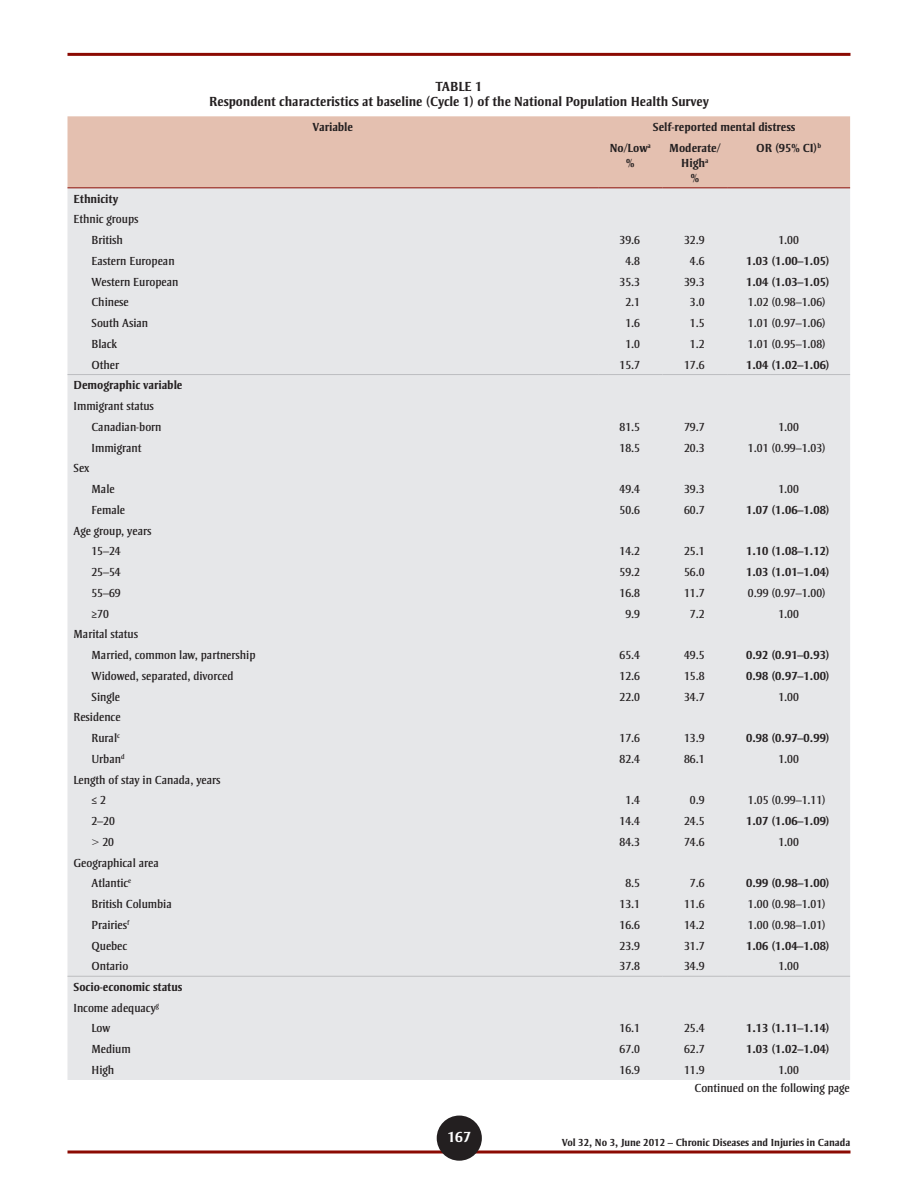
<style>
.page{position:relative;width:918px;height:1188px;background:#fff}
.page>*{position:absolute;margin:0;border:0;box-sizing:border-box;transform-origin:0 0}
.t1{font:700 15px "Strayhorn MT Std";color:#fff}
.t2{font:700 13.5px/15px "Strayhorn MT Std";color:#231f20;text-align:center}
.t3{font:12px/20.7px "Strayhorn MT Std";color:#231f20}
.t4{font:700 12px/15px "Strayhorn MT Std";color:#231f20;text-align:center}
.t5{font:700 10.5px "Strayhorn MT Std";color:#231f20}
</style>
<div class="page">
<svg style="left:68px;top:1150px;width:782px;height:4px;background:#a74640"></svg>
<hr style="left:68px;top:53px;width:782px;height:3px;background:#8b0a02">
<div style="left:437px;top:1116px;width:45px;height:45px;background:#231f20;border-radius:50%"></div>
<div style="left:68px;top:116px;width:782px;height:71px;background:#e4c0b0"></div>
<div style="left:68px;top:188px;width:782px;height:892px;background:#e6e7e9"></div>
<hr style="left:68px;top:187px;width:530px;height:1px;background:#8b0a02">
<hr style="left:598px;top:187px;width:65px;height:1px;background:#8b0a02">
<hr style="left:663px;top:187px;width:64px;height:1px;background:#8b0a02">
<hr style="left:727px;top:187px;width:43px;height:1px;background:#8b0a02">
<hr style="left:770px;top:187px;width:80px;height:1px;background:#8b0a02">
<hr style="left:68px;top:374px;width:530px;height:1px;background:#bcbdc0">
<hr style="left:598px;top:374px;width:65px;height:1px;background:#bcbdc0">
<hr style="left:663px;top:374px;width:64px;height:1px;background:#bcbdc0">
<hr style="left:68px;top:976px;width:530px;height:1px;background:#bcbdc0">
<hr style="left:598px;top:976px;width:65px;height:1px;background:#bcbdc0">
<hr style="left:663px;top:976px;width:64px;height:1px;background:#bcbdc0">
<hr style="left:727px;top:976px;width:43px;height:1px;background:#bcbdc0">
<hr style="left:770px;top:976px;width:80px;height:1px;background:#bcbdc0">
<hr style="left:727px;top:374px;width:43px;height:1px;background:#bcbdc0">
<hr style="left:770px;top:374px;width:80px;height:1px;background:#bcbdc0">
<p class="t4" style="left:74px;top:191px;width:46px">Ethnicity</p>
<p class="t3" style="left:74px;top:209px;width:67px;text-align:center">Ethnic groups<br>British</p>
<p class="t2" style="left:209px;top:79px;width:501px">Table 1<br>Respondent characteristics at baseline (Cycle 1) of the National Population Health Survey</p>
<p class="t4" style="left:313px;top:120px;width:42px">Variable</p>
<p class="t4" style="left:653px;top:120px;width:144px">Self-reported mental distress</p>
<p class="t4" style="left:610px;top:140px;width:43px">No/Low<sup>a </sup>%</p>
<p class="t4" style="left:669px;top:140px;width:53px">Moderate/<br>High<sup>a<br></sup>%</p>
<p class="t4" style="left:756px;top:140px;width:67px">OR (95% CI)<sup>b</sup></p>
<p class="t3" style="left:620px;top:230px;width:22px">39.6</p>
<p class="t3" style="left:684px;top:230px;width:22px">32.9</p>
<p class="t3" style="left:778px;top:230px;width:22px">1.00</p>
<p class="t3" style="left:92px;top:251px;width:85px">Eastern European</p>
<p class="t3" style="left:625px;top:251px;width:16px">4.8</p>
<p class="t3" style="left:690px;top:251px;width:16px">4.6</p>
<p class="t4" style="left:746px;top:253px;width:85px">1.03 (1.00–1.05)</p>
<p class="t3" style="left:92px;top:271px;width:88px">Western European</p>
<p class="t3" style="left:620px;top:271px;width:22px">35.3</p>
<p class="t3" style="left:684px;top:271px;width:22px">39.3</p>
<p class="t4" style="left:746px;top:274px;width:85px">1.04 (1.03–1.05)</p>
<p class="t3" style="left:92px;top:292px;width:39px">Chinese</p>
<p class="t3" style="left:625px;top:292px;width:16px">2.1</p>
<p class="t3" style="left:690px;top:292px;width:16px">3.0</p>
<p class="t3" style="left:748px;top:292px;width:79px">1.02 (0.98–1.06)</p>
<p class="t3" style="left:92px;top:313px;width:58px">South Asian</p>
<p class="t3" style="left:625px;top:313px;width:16px">1.6</p>
<p class="t3" style="left:690px;top:313px;width:16px">1.5</p>
<p class="t3" style="left:748px;top:313px;width:79px">1.01 (0.97–1.06)</p>
<p class="t3" style="left:92px;top:334px;width:27px">Black</p>
<p class="t3" style="left:625px;top:334px;width:16px">1.0</p>
<p class="t3" style="left:690px;top:334px;width:16px">1.2</p>
<p class="t3" style="left:748px;top:334px;width:79px">1.01 (0.95–1.08)</p>
<p class="t3" style="left:92px;top:354px;width:29px">Other</p>
<p class="t3" style="left:620px;top:354px;width:22px">15.7</p>
<p class="t3" style="left:684px;top:354px;width:22px">17.6</p>
<p class="t4" style="left:746px;top:357px;width:85px">1.04 (1.02–1.06)</p>
<p class="t4" style="left:74px;top:378px;width:110px">Demographic variable</p>
<p class="t3" style="left:92px;top:396px;width:72px;text-indent:-18px">Immigrant status<br>Canadian-born</p>
<p class="t3" style="left:620px;top:417px;width:22px">81.5</p>
<p class="t3" style="left:684px;top:417px;width:22px">79.7</p>
<p class="t3" style="left:778px;top:417px;width:22px">1.00</p>
<p class="t3" style="left:92px;top:437px;width:52px">Immigrant</p>
<p class="t3" style="left:620px;top:437px;width:22px">18.5</p>
<p class="t3" style="left:684px;top:437px;width:22px">20.3</p>
<p class="t3" style="left:748px;top:437px;width:79px">1.01 (0.99–1.03)</p>
<p class="t3" style="left:74px;top:458px;width:17px">Sex</p>
<p class="t3" style="left:92px;top:479px;width:25px">Male</p>
<p class="t3" style="left:620px;top:479px;width:22px">49.4</p>
<p class="t3" style="left:684px;top:479px;width:22px">39.3</p>
<p class="t3" style="left:778px;top:479px;width:22px">1.00</p>
<p class="t3" style="left:92px;top:500px;width:35px">Female</p>
<p class="t3" style="left:620px;top:500px;width:22px">50.6</p>
<p class="t3" style="left:684px;top:500px;width:22px">60.7</p>
<p class="t4" style="left:746px;top:502px;width:85px">1.07 (1.06–1.08)</p>
<p class="t3" style="left:92px;top:520px;width:61px;text-indent:-18px">Age group, years<br>15–24</p>
<p class="t3" style="left:620px;top:541px;width:22px">14.2</p>
<p class="t3" style="left:684px;top:541px;width:22px">25.1</p>
<p class="t4" style="left:746px;top:544px;width:85px">1.10 (1.08–1.12)</p>
<p class="t3" style="left:92px;top:562px;width:31px">25–54</p>
<p class="t3" style="left:620px;top:562px;width:22px">59.2</p>
<p class="t3" style="left:684px;top:562px;width:22px">56.0</p>
<p class="t4" style="left:746px;top:565px;width:85px">1.03 (1.01–1.04)</p>
<p class="t3" style="left:92px;top:583px;width:31px">55–69</p>
<p class="t3" style="left:620px;top:583px;width:22px">16.8</p>
<p class="t3" style="left:684px;top:583px;width:22px">11.7</p>
<p class="t3" style="left:748px;top:583px;width:79px">0.99 (0.97–1.00)</p>
<p class="t3" style="left:92px;top:603px;width:19px">≥70</p>
<p class="t3" style="left:625px;top:603px;width:16px">9.9</p>
<p class="t3" style="left:690px;top:603px;width:16px">7.2</p>
<p class="t3" style="left:778px;top:603px;width:22px">1.00</p>
<p class="t3" style="left:92px;top:624px;width:166px;text-indent:-18px">Marital status<br>Married, common law, partnership</p>
<p class="t3" style="left:620px;top:645px;width:22px">65.4</p>
<p class="t3" style="left:684px;top:645px;width:22px">49.5</p>
<p class="t4" style="left:746px;top:648px;width:85px">0.92 (0.91–0.93)</p>
<p class="t3" style="left:92px;top:666px;width:144px">Widowed, separated, divorced</p>
<p class="t3" style="left:620px;top:666px;width:22px">12.6</p>
<p class="t3" style="left:684px;top:666px;width:22px">15.8</p>
<p class="t4" style="left:746px;top:668px;width:85px">0.98 (0.97–1.00)</p>
<p class="t3" style="left:92px;top:686px;width:30px">Single</p>
<p class="t3" style="left:620px;top:686px;width:22px">22.0</p>
<p class="t3" style="left:684px;top:686px;width:22px">34.7</p>
<p class="t3" style="left:778px;top:686px;width:22px">1.00</p>
<p class="t3" style="left:74px;top:707px;width:49px;text-align:right">Residence<br>Rural<sup>c</sup></p>
<p class="t3" style="left:620px;top:728px;width:22px">17.6</p>
<p class="t3" style="left:684px;top:728px;width:22px">13.9</p>
<p class="t4" style="left:746px;top:731px;width:85px">0.98 (0.97–0.99)</p>
<p class="t3" style="left:91px;top:749px;width:35px">Urban<sup>d</sup></p>
<p class="t3" style="left:620px;top:749px;width:22px">82.4</p>
<p class="t3" style="left:684px;top:749px;width:22px">86.1</p>
<p class="t3" style="left:778px;top:749px;width:22px">1.00</p>
<p class="t3" style="left:91px;top:769px;width:131px;text-indent:-18px">Length of stay in Canada, years ≤ 2</p>
<p class="t3" style="left:625px;top:790px;width:16px">1.4</p>
<p class="t3" style="left:690px;top:790px;width:16px">0.9</p>
<p class="t3" style="left:748px;top:790px;width:79px">1.05 (0.99–1.11)</p>
<p class="t3" style="left:91px;top:811px;width:25px">2–20</p>
<p class="t3" style="left:620px;top:811px;width:22px">14.4</p>
<p class="t3" style="left:684px;top:811px;width:22px">24.5</p>
<p class="t4" style="left:746px;top:814px;width:85px">1.07 (1.06–1.09)</p>
<p class="t3" style="left:91px;top:832px;width:24px">&gt; 20</p>
<p class="t3" style="left:620px;top:832px;width:22px">84.3</p>
<p class="t3" style="left:684px;top:832px;width:22px">74.6</p>
<p class="t3" style="left:778px;top:832px;width:22px">1.00</p>
<p class="t3" style="left:91px;top:852px;width:69px;text-indent:-18px">Geographical area<br>Atlantic<sup>e</sup></p>
<p class="t3" style="left:625px;top:873px;width:16px">8.5</p>
<p class="t3" style="left:690px;top:873px;width:16px">7.6</p>
<p class="t4" style="left:746px;top:876px;width:85px">0.99 (0.98–1.00)</p>
<p class="t3" style="left:91px;top:894px;width:82px">British Columbia</p>
<p class="t3" style="left:620px;top:894px;width:22px">13.1</p>
<p class="t3" style="left:684px;top:894px;width:22px">11.6</p>
<p class="t3" style="left:748px;top:894px;width:79px">1.00 (0.98–1.01)</p>
<p class="t3" style="left:91px;top:914px;width:39px">Prairies<sup>f</sup></p>
<p class="t3" style="left:620px;top:914px;width:22px">16.6</p>
<p class="t3" style="left:684px;top:914px;width:22px">14.2</p>
<p class="t3" style="left:748px;top:914px;width:79px">1.00 (0.98–1.01)</p>
<p class="t3" style="left:91px;top:935px;width:37px">Quebec</p>
<p class="t3" style="left:620px;top:935px;width:22px">23.9</p>
<p class="t3" style="left:684px;top:935px;width:22px">31.7</p>
<p class="t4" style="left:746px;top:938px;width:85px">1.06 (1.04–1.08)</p>
<p class="t3" style="left:91px;top:956px;width:38px">Ontario</p>
<p class="t3" style="left:620px;top:956px;width:22px">37.8</p>
<p class="t3" style="left:684px;top:956px;width:22px">34.9</p>
<p class="t3" style="left:778px;top:956px;width:22px">1.00</p>
<p class="t4" style="left:73px;top:979px;width:110px">Socio-economic status</p>
<p class="t3" style="left:73px;top:997px;width:87px">Income adequacy<sup>g</sup></p>
<p class="t3" style="left:92px;top:1018px;width:20px">Low</p>
<p class="t3" style="left:620px;top:1018px;width:22px">16.1</p>
<p class="t3" style="left:684px;top:1018px;width:22px">25.4</p>
<p class="t4" style="left:746px;top:1021px;width:85px">1.13 (1.11–1.14)</p>
<p class="t3" style="left:92px;top:1039px;width:41px">Medium</p>
<p class="t3" style="left:620px;top:1039px;width:22px">67.0</p>
<p class="t3" style="left:684px;top:1039px;width:22px">62.7</p>
<p class="t4" style="left:746px;top:1042px;width:85px">1.03 (1.02–1.04)</p>
<p class="t3" style="left:92px;top:1060px;width:24px">High</p>
<p class="t3" style="left:620px;top:1060px;width:22px">16.9</p>
<p class="t3" style="left:684px;top:1060px;width:22px">11.9</p>
<p class="t3" style="left:695px;top:1061px;width:157px;line-height:18.3px;text-indent:84px">1.00<br>Continued on the following page</p>
<p class="t1" style="left:447px;top:1128px;width:25px">167</p>
<p class="t5" style="left:562px;top:1137px;width:290px">Vol 32, No 3, June 2012 – Chronic Diseases and Injuries in Canada</p>
</div>
